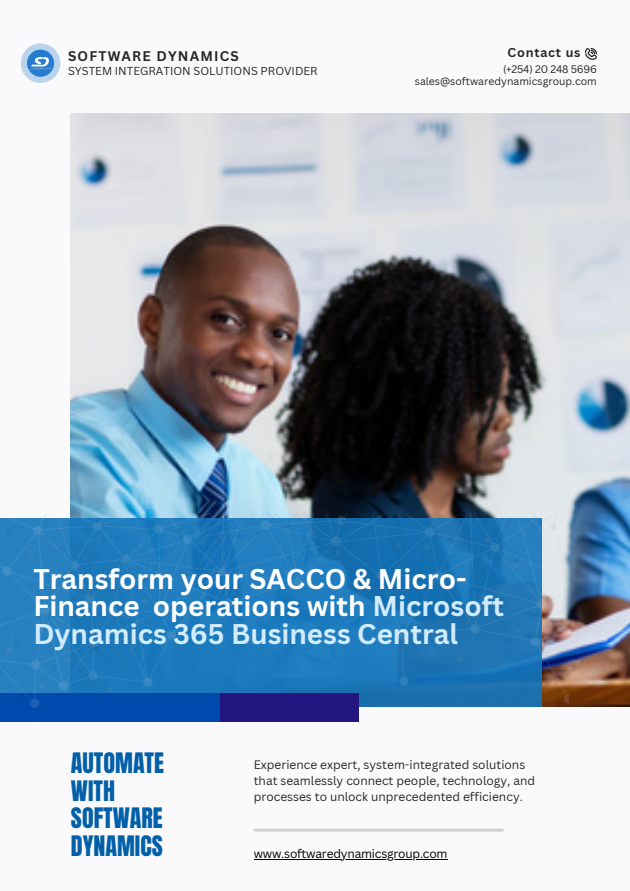
<style>
.page{position:relative;width:630px;height:891px;background:#faf9fb}
.page>*{position:absolute;margin:0;border:0;box-sizing:border-box;transform-origin:0 0}
.t1{font:700 27.6px/27.6px "Canva Sans";color:#fff}
.t2{font:24px "Anton";color:#0260a8}
.t3{font:700 13.6px "Canva Sans";letter-spacing:.085em;color:#272727}
.t4{font:700 12.4px "Canva Sans";letter-spacing:.06em;color:#272727}
.t5{font:12px/16px "Canva Sans";color:#272727}
.t6{font:12px "Canva Sans";letter-spacing:-.02em;color:#000}
.t7{font:11.2px "Canva Sans";color:#272727}
.t8{font:10.8px "Canva Sans";letter-spacing:-.02em;color:#272727}
.t9{font:10.4px "Canva Sans";color:#272727}
.s1{color:#d2ecff}
</style>
<div class="page">
<img style="left:71px;top:114px;width:559px;height:593px">
<div style="left:0;top:693px;width:220px;height:28px;background:#004aad"></div>
<div style="left:221px;top:693px;width:137px;height:28px;background:#241680"></div>
<hr style="left:254px;top:829px;width:250px;height:3px;background:#d1d1d1">
<svg style="left:585px;top:48px;width:12px;height:12px"></svg>
<svg style="left:21px;top:43px;width:39px;height:40px"></svg>
<div style="left:27px;top:50px;width:27px;height:27px;background:#267dd0;border-radius:50%"></div>
<img style="left:21px;top:53px;width:39px;height:21px">
<img style="left:0;top:514px;width:569px;height:198px">
<hr style="left:254px;top:859px;width:193px;height:1px;background:#000">
<p class="t3" style="left:68px;top:46px;width:172px">SOFTWARE DYNAMICS</p>
<p class="t4" style="left:508px;top:44px;width:74px">Contact us</p>
<p class="t7" style="left:68px;top:63px;width:251px">SYSTEM INTEGRATION SOLUTIONS PROVIDER</p>
<p class="t8" style="left:503px;top:61px;width:95px">(+254) 20 248 5696</p>
<p class="t9" style="left:415px;top:74px;width:184px">sales@softwaredynamicsgroup.com</p>
<p class="t1" style="left:33px;top:564px;width:472px">Transform your SACCO &amp; Micro-<br>Finance operations with <span class="s1">Microsoft<br>Dynamics 365 Business Central</span></p>
<p class="t2" style="left:71px;top:746px;width:95px">AUTOMATE</p>
<p class="t2" style="left:71px;top:773px;width:45px">WITH</p>
<p class="t2" style="left:71px;top:801px;width:93px">SOFTWARE</p>
<p class="t2" style="left:71px;top:829px;width:93px">DYNAMICS</p>
<p class="t5" style="left:254px;top:757px;width:283px">Experience expert, system-integrated solutions that seamlessly connect people, technology, and processes to unlock unprecedented efficiency.</p>
<p class="t6" style="left:254px;top:845px;width:195px">www.softwaredynamicsgroup.com</p>
</div>
